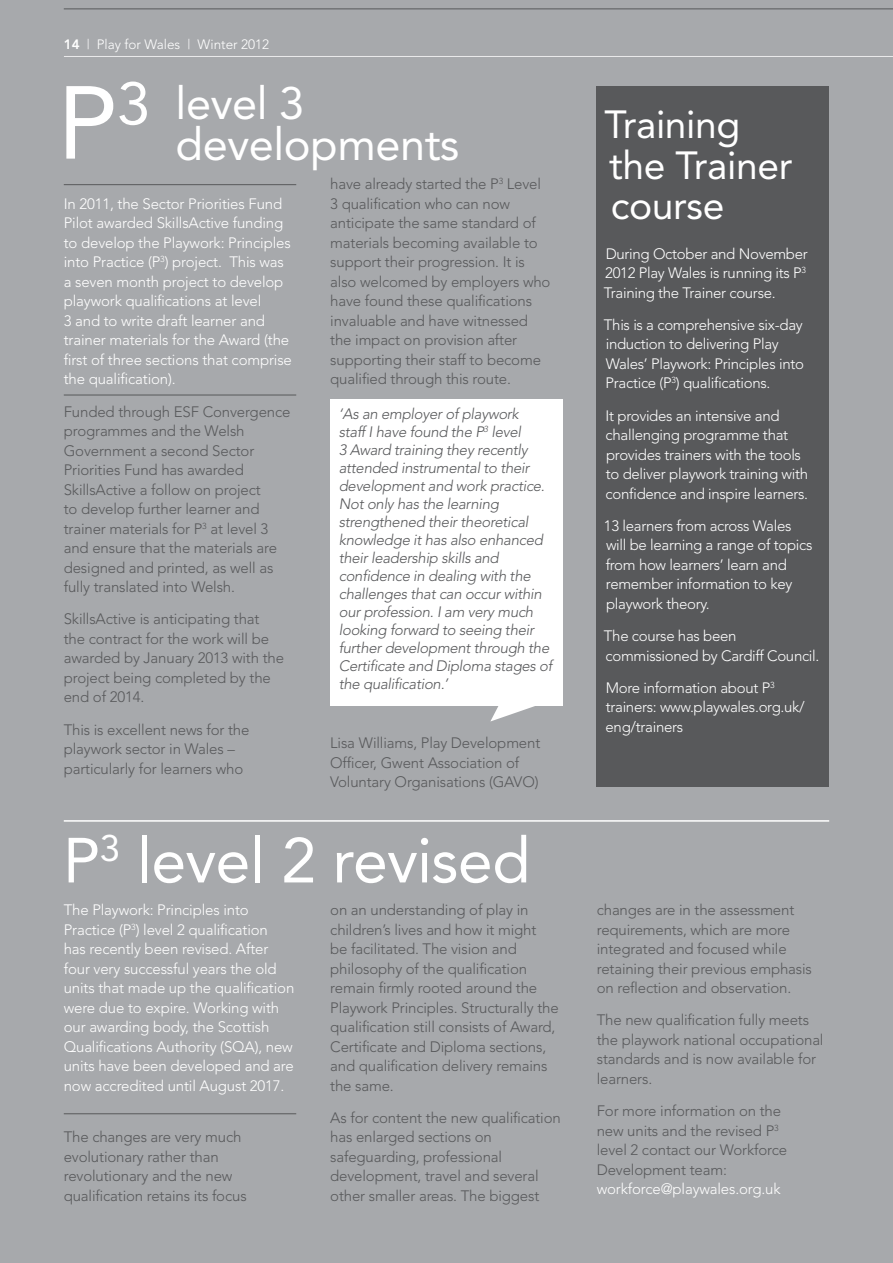
<style>
.page{position:relative;width:893px;height:1263px;background:#a7a9ac}
.page>*{position:absolute;margin:0;border:0;box-sizing:border-box;transform-origin:0 0}
.t1{font:102.45px "Avenir";color:#fff}
.t2{font:63px "Avenir";letter-spacing:-.01em;color:#fff}
.t3{font:59.7px "Avenir";color:#fff}
.t4{font:45.15px "Avenir";letter-spacing:-.01em;color:#fff}
.t5{font:39px/40.5px "Avenir";letter-spacing:-.01em;color:#fff}
.t6{font:300 15px/19.5px "Avenir";letter-spacing:-.01em;color:#58595b}
.t7{font:300 15px/19.5px "Avenir";letter-spacing:-.01em;color:#fff}
.t8{font:italic 300 15px/18px "Avenir";letter-spacing:-.02em;color:#58595b}
.t9{font:300 13.5px "Avenir";color:#fff}
.s1{font-weight:800}
</style>
<div class="page">
<div style="left:597px;top:86px;width:232px;height:701px;background:#58595b"></div>
<svg style="left:490px;top:706px;width:45px;height:15px"></svg>
<div style="left:330px;top:399px;width:233px;height:307px;background:#fff"></div>
<hr style="left:64px;top:395px;width:232px;height:1px;background:#58595b">
<hr style="left:64px;top:1113px;width:232px;height:1px;background:#58595b">
<hr style="left:64px;top:184px;width:232px;height:1px;background:#58595b">
<hr style="left:64px;top:820px;width:765px;height:2px;background:#fff">
<hr style="left:64px;top:9px;width:829px;height:1px;background:#58595b">
<hr style="left:64px;top:56px;width:829px;height:1px;background:#fff">
<p class="t9" style="left:64px;top:37px;width:207px"><span class="s1">14</span> | Play for Wales | Winter 2012</p>
<h3 class="t3" style="left:117px;top:69px;width:35px">3</h3>
<h1 class="t1" style="left:57px;top:64px;width:62px">P</h1>
<h3 class="t4" style="left:176px;top:77px;width:130px">level 3</h3>
<h3 class="t4" style="left:176px;top:118px;width:285px">developments</h3>
<p class="t7" style="left:64px;top:194px;width:230px">In 2011, the Sector Priorities Fund Pilot awarded SkillsActive funding to develop the Playwork: Principles into Practice (P<sup>3</sup>) project. This was a seven month project to develop playwork qualifications at level<br>3 and to write draft learner and trainer materials for the Award (the first of three sections that comprise the qualification).</p>
<p class="t6" style="left:64px;top:402px;width:228px">Funded through ESF Convergence programmes and the Welsh<br>Government a second Sector<br>Priorities Fund has awarded<br>SkillsActive a follow on project<br>to develop further learner and trainer materials for P<sup>3</sup> at level 3 and ensure that the materials are designed and printed, as well as fully translated into Welsh.</p>
<p class="t6" style="left:64px;top:609px;width:222px">SkillsActive is anticipating that the contract for the work will be awarded by January 2013 with the project being completed by the end of 2014.</p>
<p class="t6" style="left:64px;top:720px;width:187px">This is excellent news for the playwork sector in Wales – particularly for learners who</p>
<p class="t6" style="left:330px;top:174px;width:222px">have already started the P<sup>3</sup> Level<br>3 qualification who can now anticipate the same standard of materials becoming available to support their progression. It is also welcomed by employers who have found these qualifications invaluable and have witnessed the impact on provision after supporting their staff to become qualified through this route.</p>
<p class="t8" style="left:339px;top:405px;width:215px">‘As an employer of playwork<br>staff I have found the P<sup>3</sup> level<br>3 Award training they recently attended instrumental to their development and work practice.<br>Not only has the learning strengthened their theoretical knowledge it has also enhanced their leadership skills and confidence in dealing with the challenges that can occur within our profession. I am very much looking forward to seeing their further development through the<br>Certificate and Diploma stages of the qualification.’</p>
<p class="t6" style="left:330px;top:733px;width:212px">Lisa Williams, Play Development<br>Officer, Gwent Association of<br>Voluntary Organisations (GAVO)</p>
<h2 class="t2" style="left:63px;top:824px;width:469px">P<sup>3</sup> level 2 revised</h2>
<p class="t7" style="left:64px;top:900px;width:232px">The Playwork: Principles into Practice (P<sup>3</sup>) level 2 qualification<br>has recently been revised. After four very successful years the old units that made up the qualification were due to expire. Working with our awarding body, the Scottish Qualifications Authority (SQA), new units have been developed and are now accredited until August 2017.</p>
<p class="t6" style="left:64px;top:1127px;width:184px">The changes are very much evolutionary rather than revolutionary and the new qualification retains its focus</p>
<p class="t6" style="left:330px;top:900px;width:230px">on an understanding of play in children’s lives and how it might<br>be facilitated. The vision and philosophy of the qualification remain firmly rooted around the<br>Playwork Principles. Structurally the qualification still consists of Award,<br>Certificate and Diploma sections, and qualification delivery remains the same.</p>
<p class="t6" style="left:330px;top:1108px;width:232px">As for content the new qualification has enlarged sections on safeguarding, professional development, travel and several other smaller areas. The biggest</p>
<h3 class="t5" style="left:604px;top:105px;width:190px">Training the Trainer course</h3>
<p class="t7" style="left:604px;top:244px;width:205px;text-align:justify">During October and November 2012 Play Wales is running its P<sup>3<br></sup>Training the Trainer course.</p>
<p class="t7" style="left:604px;top:315px;width:201px">This is a comprehensive six-day induction to delivering Play<br>Wales’ Playwork: Principles into<br>Practice (P<sup>3</sup>) qualifications.</p>
<p class="t7" style="left:606px;top:406px;width:204px">It provides an intensive and challenging programme that provides trainers with the tools to deliver playwork training with confidence and inspire learners.</p>
<p class="t7" style="left:604px;top:516px;width:210px">13 learners from across Wales will be learning a range of topics from how learners’ learn and remember information to key playwork theory.</p>
<p class="t7" style="left:604px;top:626px;width:217px">The course has been commissioned by Cardiff Council.</p>
<p class="t7" style="left:606px;top:678px;width:201px">More information about P<sup>3 </sup>trainers: www.playwales.org.uk/ eng/trainers</p>
<p class="t6" style="left:597px;top:900px;width:217px">changes are in the assessment requirements, which are more integrated and focused while retaining their previous emphasis on reflection and observation.</p>
<p class="t6" style="left:597px;top:1010px;width:228px">The new qualification fully meets the playwork national occupational standards and is now available for learners.</p>
<p class="t6" style="left:597px;top:1101px;width:192px">For more information on the new units and the revised P<sup>3 </sup>level 2 contact our Workforce<br>Development team:</p>
<p class="t7" style="left:597px;top:1179px;width:185px">workforce@playwales.org.uk</p>
</div>
